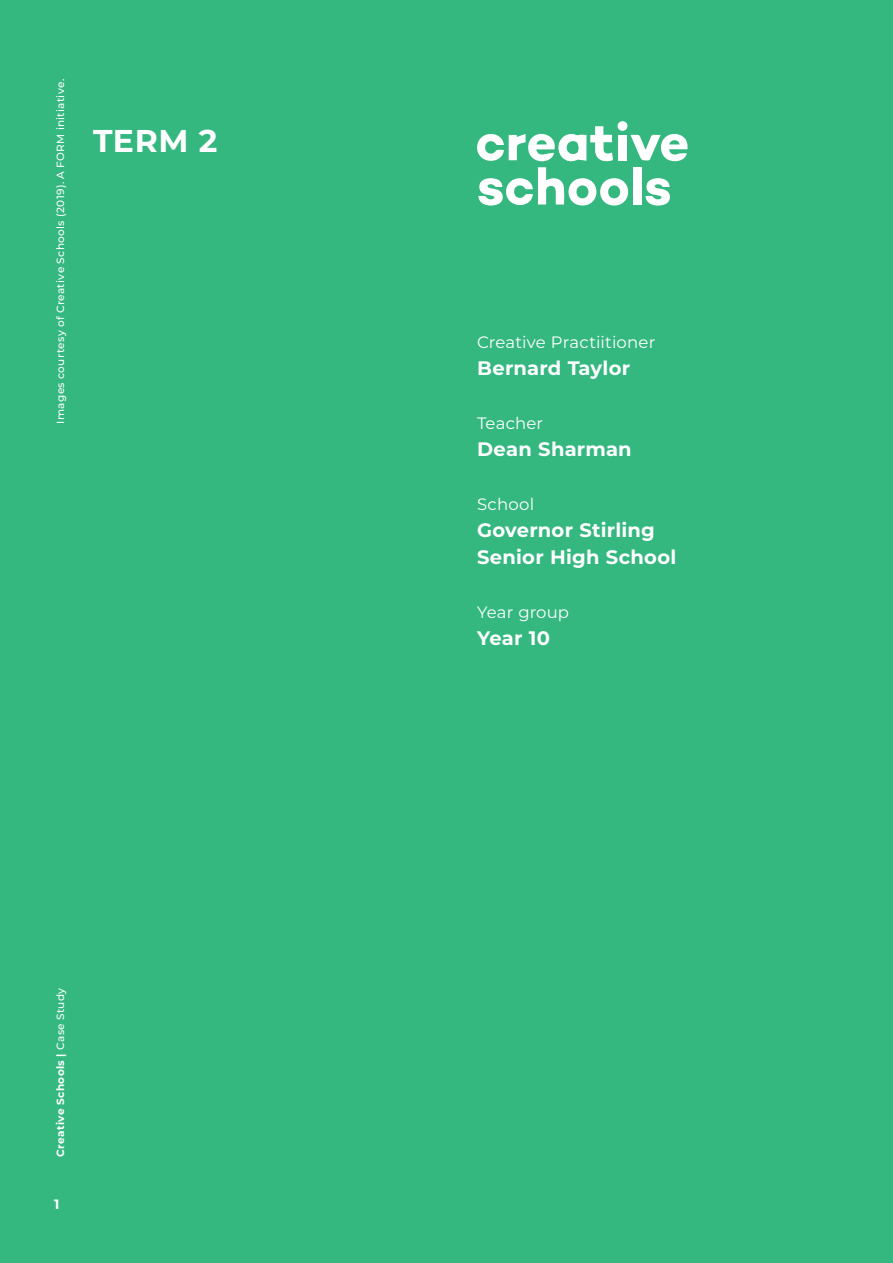
<style>
.page{position:relative;width:893px;height:1263px;background:#34b880}
.page>*{position:absolute;margin:0;border:0;box-sizing:border-box;transform-origin:0 0}
.t1{font:700 31.5px "Montserrat";color:#fff}
.t2{font:700 19.5px/27px "Montserrat";letter-spacing:.01em;color:#fff}
.t3{font:16.5px "Montserrat";letter-spacing:.01em;color:#fff}
.t4{font:700 13.5px "Montserrat";color:#fff}
.t5{font:500 10.5px "Montserrat";letter-spacing:.03em;color:#fff}
.t6{font:700 10.5px "Montserrat";letter-spacing:.035em;color:#fff}
.s1{font-weight:500}
</style>
<div class="page">
<div style="left:617px;top:121px;width:10px;height:10px;background:#fff;border-radius:50%"></div>
<svg style="left:477px;top:126px;width:211px;height:80px"></svg>
<p class="t5" style="left:53px;top:423px;width:346px;rotate:-90deg">Images courtesy of Creative Schools (2019). A FORM initiative.</p>
<h1 class="t1" style="left:93px;top:118px;width:126px">TERM 2</h1>
<p class="t6" style="left:53px;top:1157px;width:171px;rotate:-90deg">Creative Schools | <span class="s1">Case Study</span></p>
<p class="t4" style="left:54px;top:1194px;width:7px">1</p>
<p class="t3" style="left:477px;top:330px;width:180px">Creative Practiitioner</p>
<p class="t2" style="left:477px;top:353px;width:155px">Bernard Taylor</p>
<p class="t3" style="left:477px;top:411px;width:68px">Teacher</p>
<p class="t2" style="left:477px;top:434px;width:156px">Dean Sharman</p>
<p class="t3" style="left:477px;top:492px;width:59px">School</p>
<p class="t2" style="left:477px;top:515px;width:201px">Governor Stirling<br>Senior High School</p>
<p class="t3" style="left:477px;top:600px;width:93px">Year group</p>
<p class="t2" style="left:477px;top:623px;width:75px">Year 10</p>
</div>
